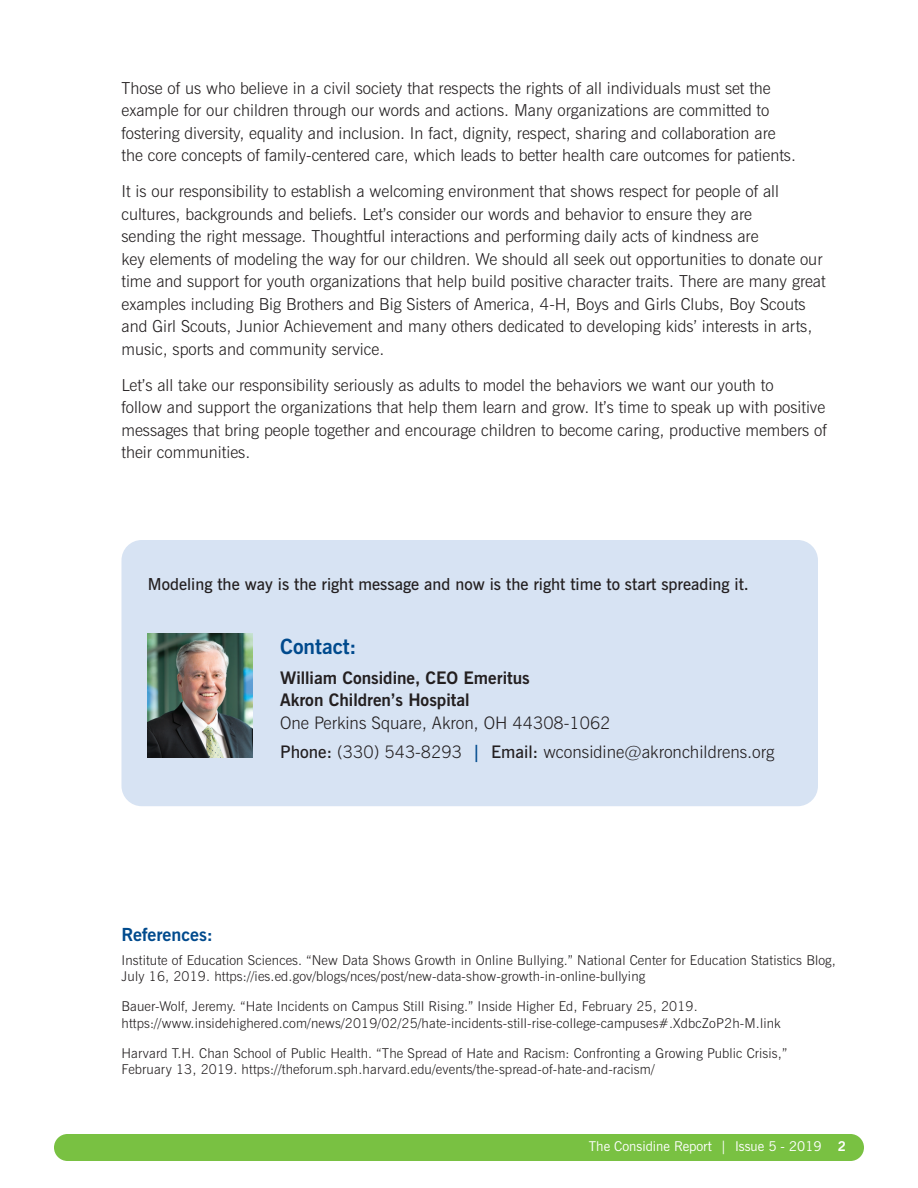
<style>
.page{position:relative;width:918px;height:1188px;background:#fff}
.page>*{position:absolute;margin:0;border:0;box-sizing:border-box;transform-origin:0 0}
.t1{font:700 21px "News Gothic BT";color:#004a8d}
.t2{font:700 18px "News Gothic BT";color:#004a8d}
.t3{font:300 17.25px/29.2px "News Gothic BT";color:#231f20}
.t4{font:700 17.25px/22.5px "News Gothic BT";color:#231f20}
.t5{font:300 16.5px/22.5px "News Gothic BT";color:#231f20}
.t6{font:600 16.5px "News Gothic BT";color:#231f20}
.t7{font:300 13.5px/16.5px "News Gothic BT";letter-spacing:.01em;color:#231f20}
.t8{font:13.5px "News Gothic BT";color:#fff}
.s1{font-weight:600}
.s2{font-weight:700;color:#004a8d}
.s3{font-weight:700}
</style>
<div class="page">
<div style="left:122px;top:540px;width:696px;height:266px;background:#d7e3f3;border-radius:20px"></div>
<div style="left:54px;top:1134px;width:810px;height:27px;background:#79c142;border-radius:14px"></div>
<img style="left:148px;top:633px;width:105px;height:125px">
<p class="t5" style="left:122px;top:76px;width:676px">Those of us who believe in a civil society that respects the rights of all individuals must set the example for our children through our words and actions. Many organizations are committed to fostering diversity, equality and inclusion. In fact, dignity, respect, sharing and collaboration are the core concepts of family-centered care, which leads to better health care outcomes for patients.</p>
<p class="t5" style="left:122px;top:180px;width:706px">It is our responsibility to establish a welcoming environment that shows respect for people of all cultures, backgrounds and beliefs. Let’s consider our words and behavior to ensure they are<br>sending the right message. Thoughtful interactions and performing daily acts of kindness are<br>key elements of modeling the way for our children. We should all seek out opportunities to donate our time and support for youth organizations that help build positive character traits. There are many great examples including Big Brothers and Big Sisters of America, 4-H, Boys and Girls Clubs, Boy Scouts and Girl Scouts, Junior Achievement and many others dedicated to developing kids’ interests in arts, music, sports and community service.</p>
<p class="t5" style="left:122px;top:373px;width:707px">Let’s all take our responsibility seriously as adults to model the behaviors we want our youth to<br>follow and support the organizations that help them learn and grow. It’s time to speak up with positive messages that bring people together and encourage children to become caring, productive members of their communities.</p>
<p class="t6" style="left:148px;top:574px;width:602px">Modeling the way is the right message and now is the right time to start spreading it.</p>
<p class="t1" style="left:280px;top:634px;width:78px">Contact:</p>
<p class="t4" style="left:280px;top:666px;width:251px">William Considine, CEO Emeritus<br>Akron Children’s Hospital</p>
<p class="t3" style="left:280px;top:708px;width:496px">One Perkins Square, Akron, OH 44308-1062<br><span class="s1">Phone:</span> (330) 543-8293 <span class="s2">|</span> <span class="s1">Email:</span> wconsidine@akronchildrens.org</p>
<p class="t2" style="left:122px;top:924px;width:93px">References:</p>
<p class="t7" style="left:122px;top:952px;width:716px">Institute of Education Sciences. “New Data Shows Growth in Online Bullying.” National Center for Education Statistics Blog,<br>July 16, 2019. https://ies.ed.gov/blogs/nces/post/new-data-show-growth-in-online-bullying</p>
<p class="t7" style="left:122px;top:998px;width:661px">Bauer-Wolf, Jeremy. “Hate Incidents on Campus Still Rising.” Inside Higher Ed, February 25, 2019. https://www.insidehighered.com/news/2019/02/25/hate-incidents-still-rise-college-campuses#.XdbcZoP2h-M.link</p>
<p class="t7" style="left:122px;top:1045px;width:667px">Harvard T.H. Chan School of Public Health. “The Spread of Hate and Racism: Confronting a Growing Public Crisis,”<br>February 13, 2019. https://theforum.sph.harvard.edu/events/the-spread-of-hate-and-racism/</p>
<p class="t8" style="left:589px;top:1138px;width:259px">The Considine Report | Issue 5 - 2019 <span class="s3">2</span></p>
</div>
